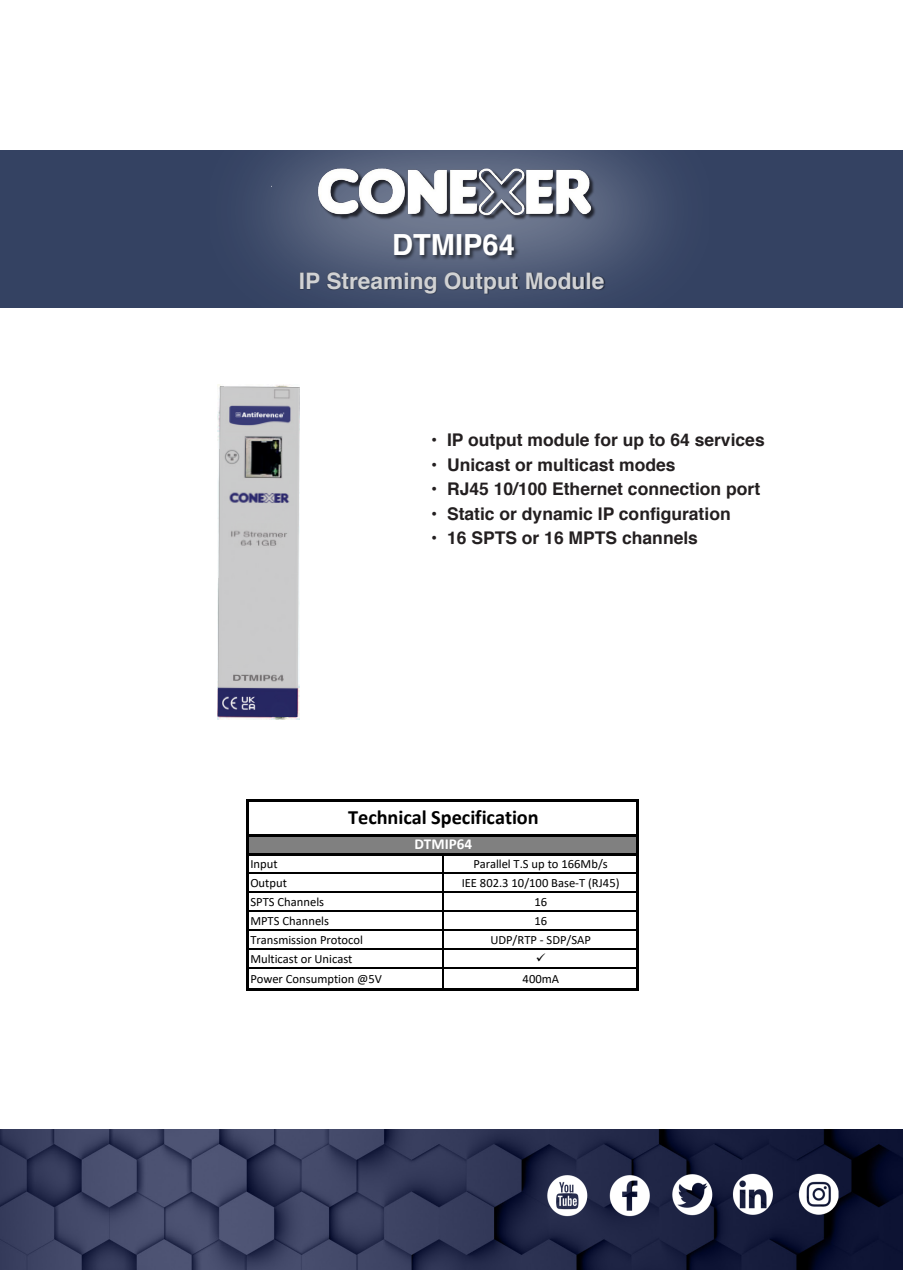
<style>
.page{position:relative;width:903px;height:1270px;background:#fff}
.page>*{position:absolute;margin:0;border:0;box-sizing:border-box;transform-origin:0 0}
.t1{font:700 29.05px "Helvetica";color:#fff}
.t2{font:700 22.75px "Helvetica";color:#d1d2d4}
.t3{font:700 20.3px "Calibri";color:#000}
.t4{font:700 17.5px "Helvetica";color:#231f20}
.t5{font:700 15.22px "Calibri";color:#fff}
.t6{font:12.6px "Calibri";color:#000}
</style>
<div class="page">
<div style="left:0;top:151px;width:903px;height:157px;background:#344262"></div>
<img style="left:211px;top:150px;width:498px;height:156px">
<img style="left:0;top:1129px;width:903px;height:141px">
<img style="left:217px;top:384px;width:82px;height:335px">
<img style="left:218px;top:386px;width:82px;height:331px">
<div style="left:249px;top:835px;width:388px;height:19px;background:#808080"></div>
<hr style="left:246px;top:799px;width:3px;height:192px;background:#000">
<hr style="left:636px;top:802px;width:2px;height:189px;background:#000">
<hr style="left:442px;top:855px;width:1px;height:134px;background:#000">
<hr style="left:249px;top:799px;width:389px;height:3px;background:#000">
<hr style="left:249px;top:834px;width:389px;height:2px;background:#000">
<hr style="left:249px;top:853px;width:389px;height:2px;background:#000">
<hr style="left:249px;top:873px;width:387px;height:1px;background:#000">
<hr style="left:249px;top:892px;width:387px;height:1px;background:#000">
<hr style="left:249px;top:911px;width:387px;height:1px;background:#000">
<hr style="left:249px;top:930px;width:387px;height:1px;background:#000">
<hr style="left:249px;top:949px;width:387px;height:1px;background:#000">
<hr style="left:249px;top:968px;width:387px;height:1px;background:#000">
<hr style="left:249px;top:989px;width:389px;height:2px;background:#000">
<img style="left:298px;top:268px;width:308px;height:34px">
<img style="left:390px;top:228px;width:132px;height:49px">
<img style="left:299px;top:159px;width:319px;height:64px">
<img style="left:537px;top:1164px;width:310px;height:62px">
<h1 class="t1" style="left:392px;top:222px;width:124px">DTMIP64</h1>
<h2 class="t2" style="left:299px;top:263px;width:307px">IP Streaming Output Module</h2>
<h3 class="t4" style="left:431px;top:426px;width:335px">• IP output module for up to 64 services</h3>
<h3 class="t4" style="left:431px;top:451px;width:246px">• Unicast or multicast modes</h3>
<h3 class="t4" style="left:431px;top:475px;width:330px">• RJ45 10/100 Ethernet connection port</h3>
<h3 class="t4" style="left:431px;top:500px;width:301px">• Static or dynamic IP configuration</h3>
<h3 class="t4" style="left:431px;top:524px;width:268px">• 16 SPTS or 16 MPTS channels</h3>
<h3 class="t3" style="left:348px;top:802px;width:192px">Technical Specification</h3>
<p class="t5" style="left:414px;top:833px;width:59px">DTMIP64</p>
<p class="t6" style="left:250px;top:855px;width:29px">Input</p>
<p class="t6" style="left:473px;top:855px;width:136px">Parallel T.S up to 166Mb/s</p>
<p class="t6" style="left:250px;top:874px;width:38px">Output</p>
<p class="t6" style="left:462px;top:874px;width:159px">IEE 802.3 10/100 Base-T (RJ45)</p>
<p class="t6" style="left:250px;top:893px;width:75px">SPTS Channels</p>
<p class="t6" style="left:534px;top:893px;width:14px">16</p>
<p class="t6" style="left:250px;top:912px;width:80px">MPTS Channels</p>
<p class="t6" style="left:534px;top:912px;width:14px">16</p>
<p class="t6" style="left:250px;top:931px;width:114px">Transmission Protocol</p>
<p class="t6" style="left:490px;top:931px;width:102px">UDP/RTP - SDP/SAP</p>
<p class="t6" style="left:250px;top:950px;width:104px">Multicast or Unicast</p>
<p class="t6" style="left:250px;top:970px;width:133px">Power Consumption @5V</p>
<p class="t6" style="left:523px;top:970px;width:38px">400mA</p>
</div>
